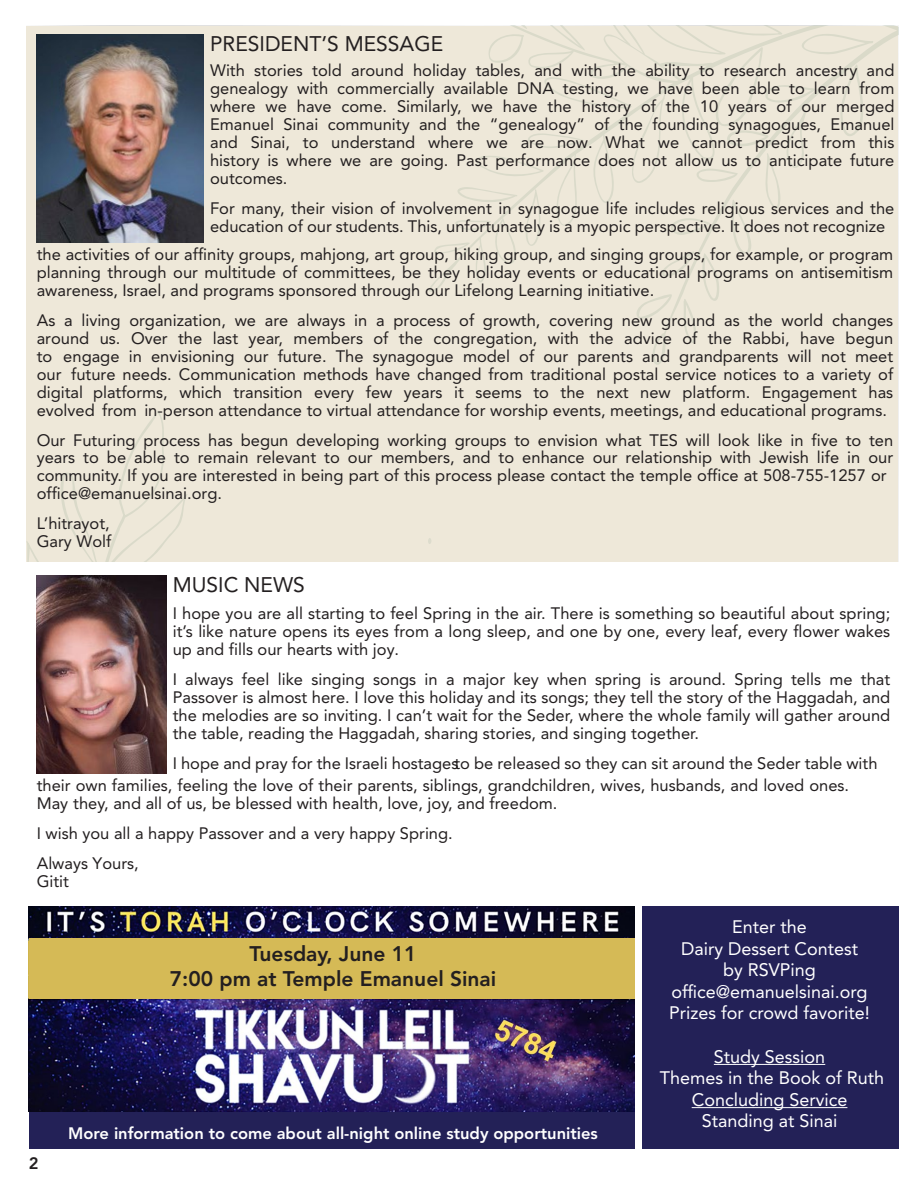
<style>
.page{position:relative;width:918px;height:1188px;background:#fff}
.page>*{position:absolute;margin:0;border:0;box-sizing:border-box;transform-origin:0 0}
.t1{font:800 21px "Avenir LT Std";color:#231f20}
.t2{font:21px "Avenir LT Std";color:#231f20}
.t3{font:18px "Avenir LT Std";color:#fff}
.t4{font:16.5px/18px "Avenir LT Std";color:#231f20;text-align:justify}
.t5{font:800 16.5px "Avenir LT Std";color:#fff}
.t6{font:800 16.5px "Avenir LT Std";color:#231f20}
</style>
<div class="page">
<div style="left:27px;top:26px;width:871px;height:536px;background:#eee8d9"></div>
<svg style="left:428px;top:538px;width:3px;height:6px"></svg>
<svg style="left:429px;top:26px;width:469px;height:339px"></svg>
<svg style="left:27px;top:411px;width:160px;height:151px"></svg>
<img style="left:37px;top:576px;width:130px;height:197px">
<img style="left:37px;top:35px;width:166px;height:207px">
<div style="left:29px;top:907px;width:605px;height:242px;background:#232157"></div>
<div style="left:642px;top:907px;width:256px;height:242px;background:#232157"></div>
<img style="left:29px;top:907px;width:605px;height:204px">
<div style="left:30px;top:938px;width:605px;height:60px;background:#d5ba56"></div>
<hr style="left:714px;top:1064px;width:111px;height:1px;background:#fff">
<hr style="left:692px;top:1107px;width:155px;height:1px;background:#fff">
<p class="t2" style="left:210px;top:31px;width:235px">PRESIDENT’S MESSAGE</p>
<p class="t4" style="left:210px;top:62px;width:686px">With stories told around holiday tables, and with the ability to research ancestry and genealogy with commercially available DNA testing, we have been able to learn from where we have come. Similarly, we have the history of the 10 years of our merged Emanuel Sinai community and the “genealogy” of the founding synagogues, Emanuel and Sinai, to understand where we are now. What we cannot predict from this history is where we are going. Past performance does not allow us to anticipate future outcomes.</p>
<p class="t4" style="left:210px;top:200px;width:686px">For many, their vision of involvement in synagogue life includes religious services and the education of our students. This, unfortunately is a myopic perspective. It does not recognize</p>
<p class="t4" style="left:37px;top:245px;width:858px">the activities of our affinity groups, mahjong, art group, hiking group, and singing groups, for example, or program planning through our multitude of committees, be they holiday events or educational programs on antisemitism awareness, Israel, and programs sponsored through our Lifelong Learning initiative.</p>
<p class="t4" style="left:37px;top:311px;width:858px">As a living organization, we are always in a process of growth, covering new ground as the world changes around us. Over the last year, members of the congregation, with the advice of the Rabbi, have begun to engage in envisioning our future. The synagogue model of our parents and grandparents will not meet our future needs. Communication methods have changed from traditional postal service notices to a variety of digital platforms, which transition every few years it seems to the next new platform. Engagement has evolved from in-person attendance to virtual attendance for worship events, meetings, and educational programs.</p>
<p class="t4" style="left:37px;top:431px;width:858px;text-align:left">Our Futuring process has begun developing working groups to envision what TES will look like in five to ten years to be able to remain relevant to our members, and to enhance our relationship with Jewish life in our community. If you are interested in being part of this process please contact the temple office at 508-755-1257 or office@emanuelsinai.org.</p>
<p class="t4" style="left:37px;top:515px;width:76px">L’hitrayot,<br>Gary Wolf</p>
<p class="t2" style="left:173px;top:572px;width:134px">MUSIC NEWS</p>
<p class="t4" style="left:173px;top:604px;width:719px">I hope you are all starting to feel Spring in the air. There is something so beautiful about spring; it’s like nature opens its eyes from a long sleep, and one by one, every leaf, every flower wakes up and fills our hearts with joy.</p>
<p class="t4" style="left:173px;top:670px;width:719px">I always feel like singing songs in a major key when spring is around. Spring tells me that Passover is almost here. I love this holiday and its songs; they tell the story of the Haggadah, and the melodies are so inviting. I can’t wait for the Seder, where the whole family will gather around the table, reading the Haggadah, sharing stories, and singing together.</p>
<p class="t4" style="left:173px;top:754px;width:706px">I hope and pray for the Israeli hostagesto be released so they can sit around the Seder table with</p>
<p class="t4" style="left:37px;top:776px;width:814px">their own families, feeling the love of their parents, siblings, grandchildren, wives, husbands, and loved ones.<br>May they, and all of us, be blessed with health, love, joy, and freedom.</p>
<p class="t4" style="left:37px;top:818px;width:418px;line-height:30px">I wish you all a happy Passover and a very happy Spring.<br>Always Yours,</p>
<p class="t4" style="left:37px;top:872px;width:34px">Gitit</p>
<p class="t1" style="left:249px;top:941px;width:169px">Tuesday, June 11</p>
<p class="t1" style="left:170px;top:966px;width:328px">7:00 pm at Temple Emanuel Sinai</p>
<p class="t6" style="left:29px;top:1153px;width:11px">2</p>
<p class="t5" style="left:68px;top:1123px;width:531px">More information to come about all-night online study opportunities</p>
<p class="t3" style="left:732px;top:916px;width:76px">Enter the</p>
<p class="t3" style="left:681px;top:938px;width:179px">Dairy Dessert Contest</p>
<p class="t3" style="left:723px;top:960px;width:94px">by RSVPing</p>
<p class="t3" style="left:671px;top:981px;width:198px">office@emanuelsinai.org</p>
<p class="t3" style="left:669px;top:1003px;width:202px">Prizes for crowd favorite!</p>
<p class="t3" style="left:714px;top:1046px;width:113px">Study Session</p>
<p class="t3" style="left:660px;top:1068px;width:226px">Themes in the Book of Ruth</p>
<p class="t3" style="left:692px;top:1089px;width:157px">Concluding Service</p>
<p class="t3" style="left:702px;top:1111px;width:137px">Standing at Sinai</p>
</div>
